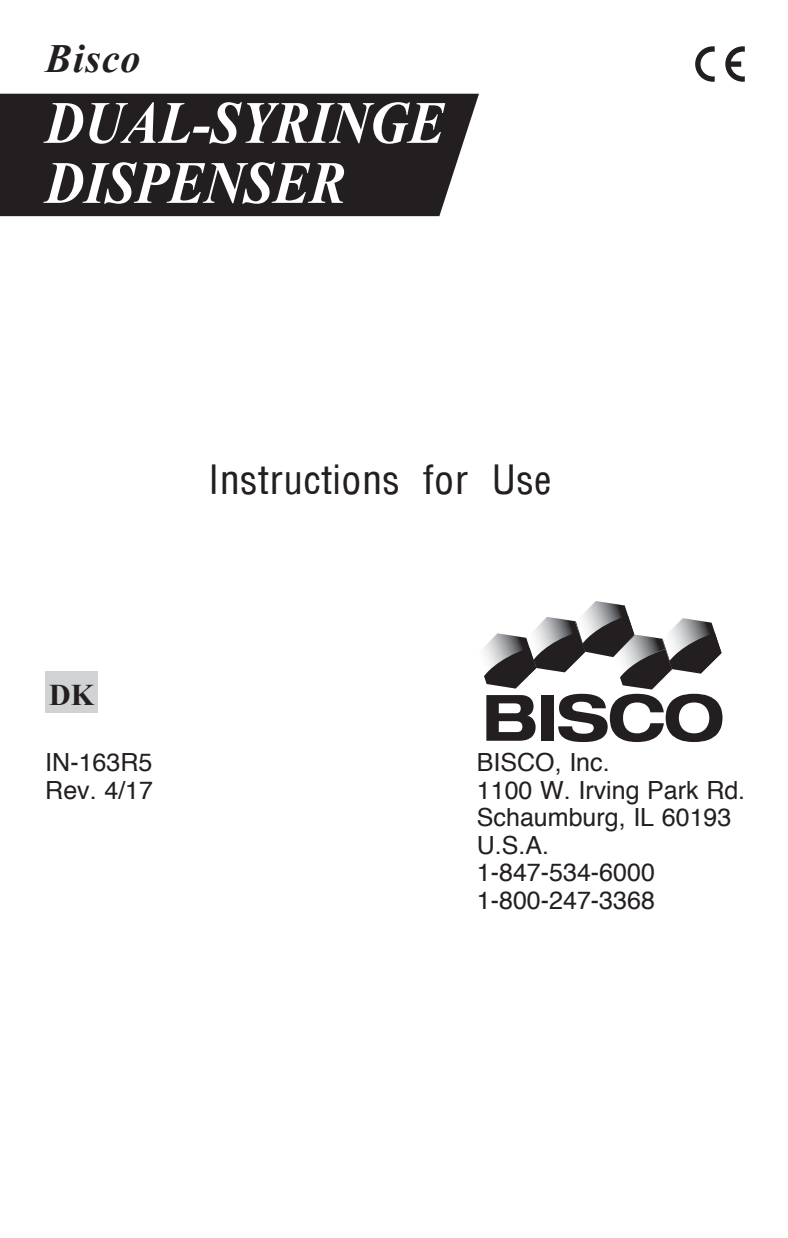
<style>
.page{position:relative;width:788px;height:1238px;background:#fff}
.page>*{position:absolute;margin:0;border:0;box-sizing:border-box;transform-origin:0 0}
.t1{font:italic 700 60px "Times New Roman";color:#fff;scale:.9 1}
.t2{font:100 condensed 45px "Helvetica";color:#231f20}
.t3{font:italic 700 40px "Times New Roman";letter-spacing:.025em;color:#231f20}
.t4{font:700 30px "Times New Roman";color:#231f20}
.body{font:25px "Helvetica";color:#231f20}
</style>
<div class="page">
<img style="left:583px;top:601px;width:45px;height:14px">
<svg style="left:484px;top:615px;width:238px;height:127px"></svg>
<div style="left:0;top:94px;width:479px;height:122px;background:#231f20"></div>
<svg style="left:695px;top:46px;width:19px;height:36px"></svg>
<svg style="left:725px;top:46px;width:19px;height:36px"></svg>
<div style="left:45px;top:671px;width:53px;height:41px;background:#d1d2d4"></div>
<p class="t3" style="left:45px;top:31px;width:97px">Bisco</p>
<p class="t1" style="left:45px;top:81px;width:445px">DUAL-SYRINGE</p>
<p class="t1" style="left:45px;top:141px;width:335px">DISPENSER</p>
<p class="t2" style="left:209px;top:462px;width:344px">Instructions for Use</p>
<p class="t4" style="left:49px;top:674px;width:46px">DK</p>
<p class="body" style="left:45px;top:743px;width:108px">IN-163R5</p>
<p class="body" style="left:45px;top:770px;width:109px">Rev. 4/17</p>
<p class="body" style="left:477px;top:743px;width:134px">BISCO, Inc.</p>
<p class="body" style="left:477px;top:770px;width:270px">1100 W. Irving Park Rd.</p>
<p class="body" style="left:477px;top:798px;width:256px">Schaumburg, IL 60193</p>
<p class="body" style="left:477px;top:825px;width:74px">U.S.A.</p>
<p class="body" style="left:477px;top:853px;width:179px">1-847-534-6000</p>
<p class="body" style="left:477px;top:880px;width:179px">1-800-247-3368</p>
</div>
